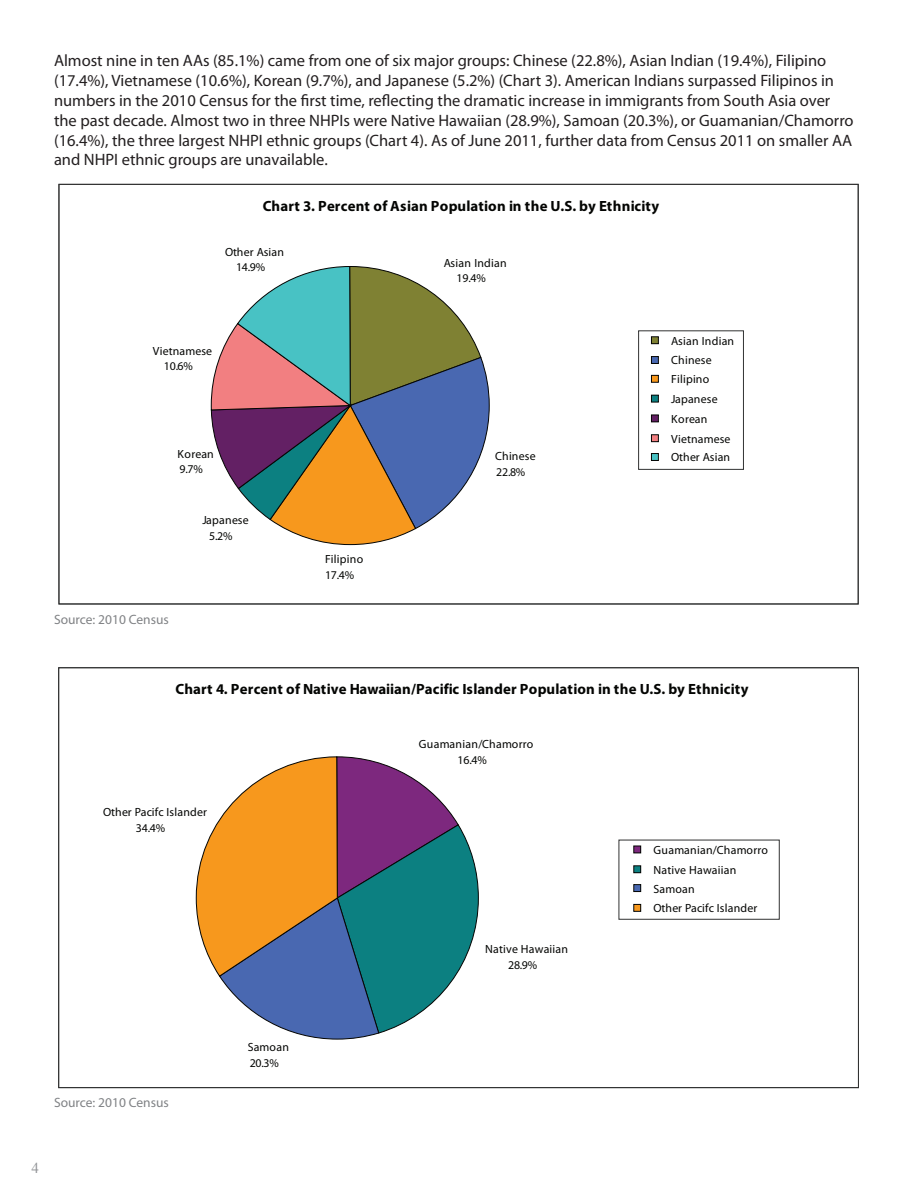
<style>
.page{position:relative;width:918px;height:1188px;background:#fff}
.page>*{position:absolute;margin:0;border:0;box-sizing:border-box;transform-origin:0 0}
.t1{font:16.5px/19.8px "Myriad Pro";color:#231f20}
.t2{font:15px "Times New Roman";color:#939598}
.t3{font:700 14.85px "Myriad Pro";letter-spacing:.005em;color:#040503}
.t4{font:13.5px "Myriad Pro";color:#808285}
.t5{font:11.85px/15.9px "Myriad Pro";letter-spacing:.015em;color:#040503}
</style>
<div class="page">
<svg style="left:210px;top:266px;width:280px;height:280px"></svg>
<div style="left:651px;top:337px;width:7px;height:7px;background:#7f8133"></div>
<div style="left:651px;top:336px;width:8px;height:8px;border:1px solid #040503"></div>
<div style="left:651px;top:357px;width:7px;height:6px;background:#4968b1"></div>
<div style="left:651px;top:356px;width:8px;height:8px;border:1px solid #040503"></div>
<div style="left:651px;top:375px;width:7px;height:7px;background:#f7981d"></div>
<div style="left:651px;top:375px;width:8px;height:8px;border:1px solid #040503"></div>
<div style="left:651px;top:395px;width:7px;height:7px;background:#0c8081"></div>
<div style="left:651px;top:395px;width:8px;height:8px;border:1px solid #040503"></div>
<div style="left:651px;top:415px;width:7px;height:7px;background:#632064"></div>
<div style="left:651px;top:414px;width:8px;height:8px;border:1px solid #040503"></div>
<div style="left:651px;top:435px;width:7px;height:7px;background:#f27f81"></div>
<div style="left:651px;top:434px;width:8px;height:8px;border:1px solid #040503"></div>
<div style="left:651px;top:454px;width:7px;height:6px;background:#48c2c4"></div>
<div style="left:651px;top:453px;width:8px;height:8px;border:1px solid #040503"></div>
<svg style="left:195px;top:756px;width:284px;height:284px"></svg>
<div style="left:634px;top:846px;width:7px;height:7px;background:#7d287e"></div>
<div style="left:633px;top:845px;width:8px;height:8px;border:1px solid #040503"></div>
<div style="left:634px;top:866px;width:7px;height:7px;background:#0c8081"></div>
<div style="left:633px;top:865px;width:8px;height:8px;border:1px solid #040503"></div>
<div style="left:634px;top:885px;width:7px;height:7px;background:#4968b1"></div>
<div style="left:633px;top:884px;width:8px;height:8px;border:1px solid #040503"></div>
<div style="left:634px;top:904px;width:7px;height:7px;background:#f7981d"></div>
<div style="left:633px;top:904px;width:8px;height:8px;border:1px solid #040503"></div>
<p class="t1" style="left:54px;top:51px;width:801px">Almost nine in ten AAs (85.1%) came from one of six major groups: Chinese (22.8%), Asian Indian (19.4%), Filipino (17.4%), Vietnamese (10.6%), Korean (9.7%), and Japanese (5.2%) (Chart 3). American Indians surpassed Filipinos in numbers in the 2010 Census for the first time, reflecting the dramatic increase in immigrants from South Asia over the past decade. Almost two in three NHPIs were Native Hawaiian (28.9%), Samoan (20.3%), or Guamanian/Chamorro (16.4%), the three largest NHPI ethnic groups (Chart 4). As of June 2011, further data from Census 2011 on smaller AA and NHPI ethnic groups are unavailable.</p>
<p class="t3" style="left:263px;top:196px;width:398px">Chart 3. Percent of Asian Population in the U.S. by Ethnicity</p>
<p class="t5" style="left:236px;top:244px;width:50px;text-indent:-11px">Other Asian<br>14.9%</p>
<p class="t5" style="left:164px;top:342px;width:50px;text-indent:-11px">Vietnamese<br>10.6%</p>
<p class="t5" style="left:178px;top:445px;width:38px">Korean<br>9.7%</p>
<p class="t4" style="left:54px;top:611px;width:116px">Source: 2010 Census</p>
<p class="t5" style="left:209px;top:512px;width:41px;text-indent:-7px">Japanese<br>5.2%</p>
<p class="t5" style="left:325px;top:551px;width:40px">Filipino<br>17.4%</p>
<p class="t5" style="left:457px;top:254px;width:52px;text-indent:-13px">Asian Indian<br>19.4%</p>
<p class="t5" style="left:495px;top:448px;width:42px">Chinese<br>22.8%</p>
<p class="t5" style="left:671px;top:331px;width:64px;line-height:19.5px">Asian Indian<br>Chinese<br>Filipino<br>Japanese<br>Korean<br>Vietnamese<br>Other Asian</p>
<p class="t3" style="left:175px;top:680px;width:574px">Chart 4. Percent of Native Hawaiian/Pacific Islander Population in the U.S. by Ethnicity</p>
<p class="t5" style="left:136px;top:804px;width:73px;text-indent:-33px">Other Pacifc Islander<br>34.4%</p>
<p class="t5" style="left:458px;top:736px;width:77px;text-indent:-39px">Guamanian/Chamorro<br>16.4%</p>
<p class="t5" style="left:508px;top:941px;width:62px;text-indent:-23px">Native Hawaiian<br>28.9%</p>
<p class="t5" style="left:654px;top:840px;width:116px;line-height:19.5px">Guamanian/Chamorro<br>Native Hawaiian<br>Samoan<br>Other Pacifc Islander</p>
<p class="t4" style="left:54px;top:1094px;width:116px">Source: 2010 Census</p>
<p class="t2" style="left:32px;top:1158px;width:9px">4</p>
<p class="t5" style="left:248px;top:1039px;width:43px">Samoan<br>20.3%</p>
</div>
